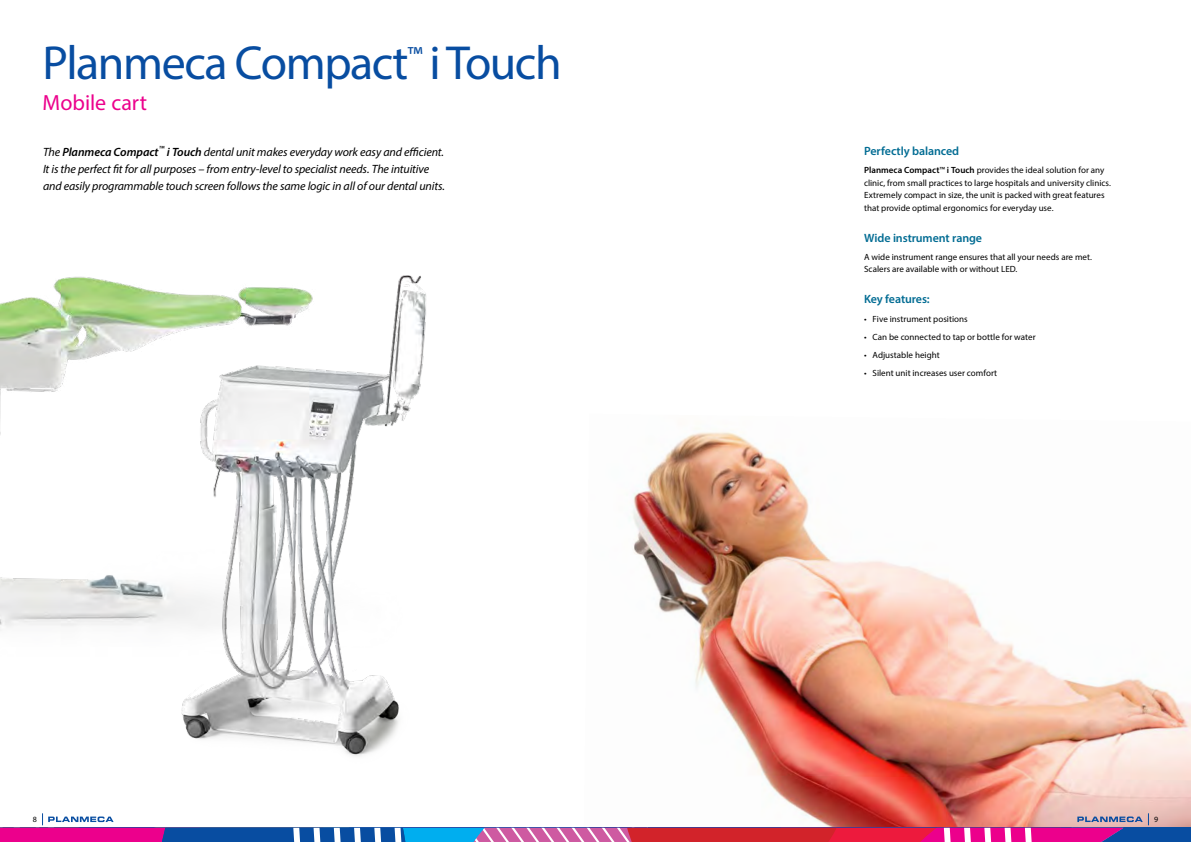
<style>
.page{position:relative;width:1191px;height:842px;background:#fff}
.page>*{position:absolute;margin:0;border:0;box-sizing:border-box;transform-origin:0 0}
.t1{font:48px "Myriad Pro";letter-spacing:-.03em;color:#084da1}
.t2{font:22px "Myriad Pro";color:#ec008c}
.t3{font:italic 12px/17px "Myriad Pro";letter-spacing:-.01em;color:#000}
.t4{font:600 12px "Myriad Pro";letter-spacing:-.005em;color:#026c93}
.t5{font:9px/12.5px "Myriad Pro";color:#000}
.t6{font:8px "Myriad Pro";color:#000}
.s1{font-weight:600}
</style>
<div class="page">
<img style="left:0;top:276px;width:126px;height:355px">
<img style="left:126px;top:275px;width:300px;height:481px">
<img style="left:632px;top:428px;width:559px;height:400px">
<div style="left:0;top:828px;width:1191px;height:14px;background:#084da1"></div>
<svg style="left:0;top:814px;width:1142px;height:28px"></svg>
<h1 class="t1" style="left:43px;top:33px;width:520px">Planmeca Compact<sup>™</sup> i Touch</h1>
<h2 class="t2" style="left:43px;top:89px;width:106px">Mobile cart</h2>
<p class="t3" style="left:43px;top:144px;width:403px">The <span class="s1">Planmeca Compact</span><sup>™</sup> <span class="s1">i Touch</span> dental unit makes everyday work easy and efficient.<br>It is the perfect fit for all purposes – from entry-level to specialist needs. The intuitive and easily programmable touch screen follows the same logic in all of our dental units.</p>
<h3 class="t4" style="left:864px;top:143px;width:97px">Perfectly balanced</h3>
<p class="t5" style="left:864px;top:164px;width:248px"><span class="s1">Planmeca Compact</span>™ <span class="s1">i Touch</span> provides the ideal solution for any clinic, from small practices to large hospitals and university clinics.<br>Extremely compact in size, the unit is packed with great features that provide optimal ergonomics for everyday use.</p>
<h3 class="t4" style="left:864px;top:230px;width:120px">Wide instrument range</h3>
<p class="t5" style="left:864px;top:250px;width:229px">A wide instrument range ensures that all your needs are met.<br>Scalers are available with or without LED.</p>
<h3 class="t4" style="left:864px;top:292px;width:67px">Key features:</h3>
<p class="t5" style="left:864px;top:312px;width:105px">• Five instrument positions</p>
<p class="t5" style="left:864px;top:330px;width:173px">• Can be connected to tap or bottle for water</p>
<p class="t5" style="left:864px;top:348px;width:77px">• Adjustable height</p>
<p class="t5" style="left:864px;top:367px;width:135px">• Silent unit increases user comfort</p>
<p class="t6" style="left:33px;top:815px;width:6px">8</p>
<p class="t6" style="left:1154px;top:815px;width:6px">9</p>
</div>
